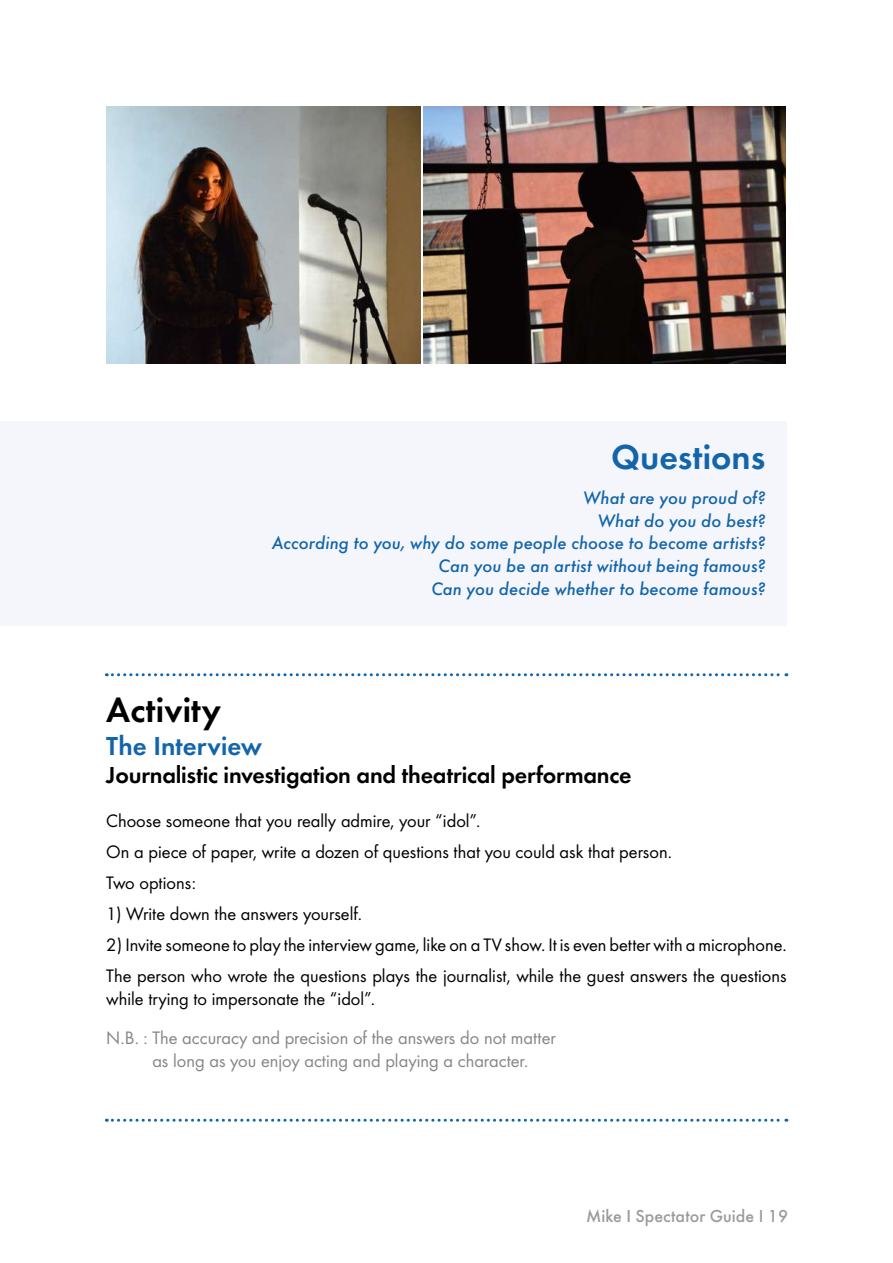
<style>
.page{position:relative;width:893px;height:1263px;background:#fff}
.page>*{position:absolute;margin:0;border:0;box-sizing:border-box;transform-origin:0 0}
.t1{font:36px "Futura Dem";color:#1265aa}
.t2{font:36px "Futura Dem";letter-spacing:.005em;color:#000}
.t3{font:27px "Futura Dem";color:#1265aa}
.t4{font:24px "Futura Dem";letter-spacing:-.01em;color:#000}
.t5{font:18.75px/31px "Futura Boo";color:#000}
.t6{font:italic 500 18.75px/22.5px "Futura";color:#1265aa;text-align:right}
.t7{font:18.75px/22.5px "Futura Boo";color:#868686}
.t8{font:500 18px "Futura";color:#9c9b9b}
</style>
<div class="page">
<div style="left:0;top:421px;width:787px;height:204px;background:#f4f6fc"></div>
<img style="left:106px;top:106px;width:315px;height:258px">
<img style="left:424px;top:106px;width:361px;height:258px">
<svg style="left:106px;top:673px;width:681px;height:3px"></svg>
<svg style="left:106px;top:1119px;width:681px;height:3px"></svg>
<h1 class="t1" style="left:611px;top:431px;width:156px">Questions</h1>
<p class="t6" style="left:272px;top:486px;width:495px">What are you proud of?<br>What do you do best?<br>According to you, why do some people choose to become artists?<br>Can you be an artist without being famous?<br>Can you decide whether to become famous?</p>
<h1 class="t2" style="left:106px;top:684px;width:116px">Activity</h1>
<h2 class="t3" style="left:106px;top:726px;width:158px">The Interview</h2>
<p class="t4" style="left:106px;top:758px;width:527px">Journalistic investigation and theatrical performance</p>
<p class="t5" style="left:106px;top:804px;width:567px">Choose someone that you really admire, your “idol”.<br>On a piece of paper, write a dozen of questions that you could ask that person.<br>Two options:</p>
<p class="t5" style="left:106px;top:897px;width:257px">1) Write down the answers yourself.</p>
<p class="t5" style="left:106px;top:928px;width:682px">2) Invite someone to play the interview game, like on a TV show. It is even better with a microphone.<br>The person who wrote the questions plays the journalist, while the guest answers the questions</p>
<p class="t5" style="left:106px;top:982px;width:270px">while trying to impersonate the “idol”.</p>
<p class="t7" style="left:152px;top:1026px;width:405px;text-indent:-46px">N.B. : The accuracy and precision of the answers do not matter as long as you enjoy acting and playing a character.</p>
<p class="t8" style="left:586px;top:1203px;width:204px">Mike I Spectator Guide I 19</p>
</div>
